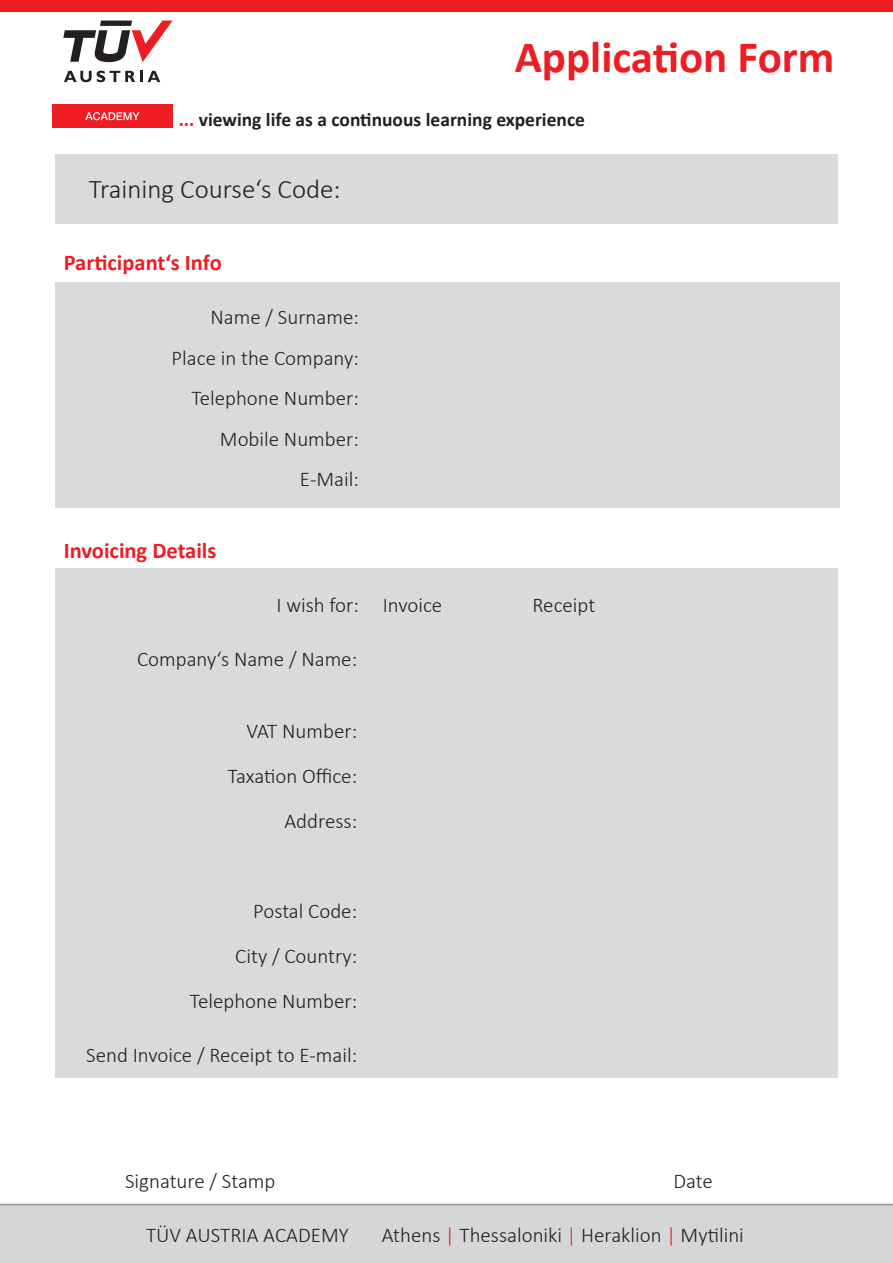
<style>
.page{position:relative;width:893px;height:1263px;background:#fff}
.page>*{position:absolute;margin:0;border:0;box-sizing:border-box;transform-origin:0 0}
.Headline{font:700 45px "Calibri";color:#ee1d23}
.Headline-2{font:300 27px "Calibri";color:#231f20}
.Headline-3{font:700 22.5px "Calibri";color:#ee1d23}
.Headline-4{font:300 21px "Calibri";color:#231f20}
.t1{font:700 19.5px "Calibri";color:#231f20}
.s1{color:#ee1d23}
</style>
<div class="page">
<div style="left:0;top:0;width:893px;height:12px;background:#ee1d23"></div>
<div style="left:0;top:1204px;width:893px;height:59px;background:#d5d6d8"></div>
<hr style="left:0;top:1204px;width:893px;height:1px;background:#939598">
<svg style="left:63px;top:21px;width:109px;height:41px"></svg>
<svg style="left:64px;top:71px;width:96px;height:11px"></svg>
<div style="left:52px;top:105px;width:120px;height:23px;background:#ee1d23"></div>
<svg style="left:85px;top:112px;width:55px;height:8px"></svg>
<div style="left:55px;top:154px;width:783px;height:69px;background:#d9dadc"></div>
<div style="left:55px;top:282px;width:784px;height:225px;background:#d9dadc"></div>
<div style="left:55px;top:569px;width:783px;height:509px;background:#d9dadc"></div>
<p class="Headline" style="left:515px;top:25px;width:321px">Application Form</p>
<p class="t1" style="left:179px;top:106px;width:408px"><span class="s1">...</span> viewing life as a continuous learning experience</p>
<p class="Headline-2" style="left:89px;top:172px;width:253px">Training Course‘s Code:</p>
<p class="Headline-3" style="left:64px;top:247px;width:159px">Participant‘s Info</p>
<p class="Headline-4" style="left:211px;top:304px;width:150px">Name / Surname:</p>
<p class="Headline-4" style="left:172px;top:345px;width:189px">Place in the Company:</p>
<p class="Headline-4" style="left:191px;top:385px;width:169px">Telephone Number:</p>
<p class="Headline-4" style="left:220px;top:426px;width:140px">Mobile Number:</p>
<p class="Headline-4" style="left:300px;top:466px;width:60px">E-Mail:</p>
<p class="Headline-3" style="left:64px;top:535px;width:154px">Invoicing Details</p>
<p class="Headline-4" style="left:277px;top:592px;width:167px">I wish for: Invoice</p>
<p class="Headline-4" style="left:532px;top:592px;width:64px">Receipt</p>
<p class="Headline-4" style="left:137px;top:646px;width:222px">Company‘s Name / Name:</p>
<p class="Headline-4" style="left:246px;top:718px;width:112px">VAT Number:</p>
<p class="Headline-4" style="left:228px;top:763px;width:131px">Taxation Office:</p>
<p class="Headline-4" style="left:284px;top:808px;width:74px">Address:</p>
<p class="Headline-4" style="left:253px;top:898px;width:105px">Postal Code:</p>
<p class="Headline-4" style="left:235px;top:943px;width:123px">City / Country:</p>
<p class="Headline-4" style="left:190px;top:988px;width:169px">Telephone Number:</p>
<p class="Headline-4" style="left:86px;top:1042px;width:272px">Send Invoice / Receipt to E-mail:</p>
<p class="Headline-4" style="left:125px;top:1168px;width:152px">Signature / Stamp</p>
<p class="Headline-4" style="left:673px;top:1168px;width:41px">Date</p>
<p class="Headline-4" style="left:146px;top:1222px;width:204px">TÜV AUSTRIA ACADEMY</p>
<p class="Headline-4" style="left:382px;top:1222px;width:364px">Athens <span class="s1">|</span> Thessaloniki <span class="s1">|</span> Heraklion <span class="s1">|</span> Mytilini</p>
</div>
